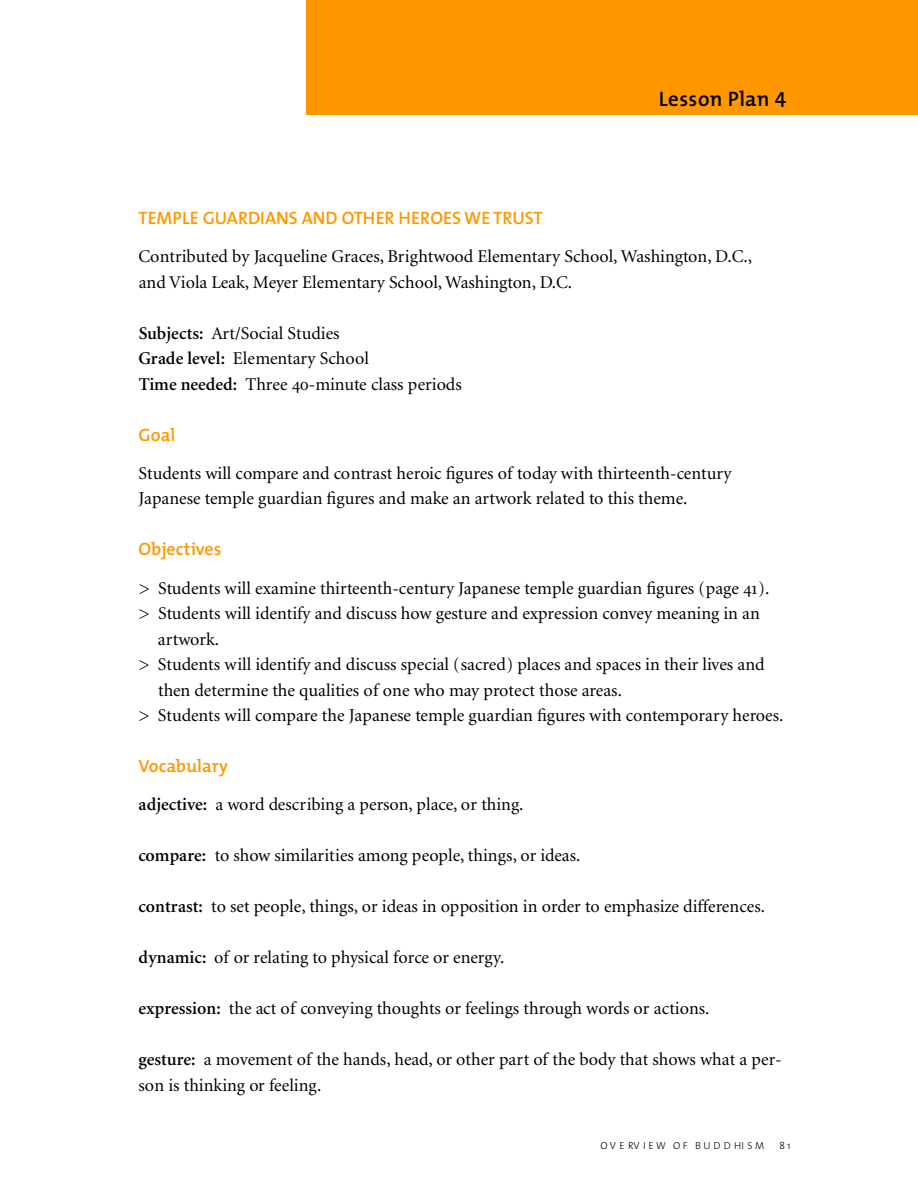
<style>
.page{position:relative;width:918px;height:1188px;background:#fff}
.page>*{position:absolute;margin:0;border:0;box-sizing:border-box;transform-origin:0 0}
.t1{font:600 21px "The Mix";letter-spacing:.02em;color:#000}
.t2{font:18px/25.5px "Minion EDO";color:#000}
.t3{font:600 18px "The Mix";color:#ff9700}
.t4{font:300 10.2px "The Mix";letter-spacing:.245em;color:#000}
.s1{font-weight:600}
</style>
<div class="page">
<div style="left:306px;top:0;width:612px;height:114px;background:#ff9700"></div>
<p class="t1" style="left:659px;top:90px;width:129px">Lesson Plan 4</p>
<p class="t3" style="left:138px;top:210px;width:406px">TEMPLE GUARDIANS AND OTHER HEROES WE TRUST</p>
<p class="t2" style="left:139px;top:245px;width:615px">Contributed by Jacqueline Graces, Brightwood Elementary School, Washington, D.C., and Viola Leak, Meyer Elementary School, Washington, D.C.</p>
<p class="t2" style="left:139px;top:321px;width:325px"><span class="s1">Subjects:</span> Art/Social Studies<br><span class="s1">Grade level:</span> Elementary School<br><span class="s1">Time needed:</span> Three 40-minute class periods</p>
<p class="t3" style="left:139px;top:427px;width:38px">Goal</p>
<p class="t2" style="left:139px;top:462px;width:595px">Students will compare and contrast heroic figures of today with thirteenth-century<br>Japanese temple guardian figures and make an artwork related to this theme.</p>
<p class="t3" style="left:139px;top:542px;width:84px">Objectives</p>
<p class="t2" style="left:139px;top:576px;width:632px">&gt; Students will examine thirteenth-century Japanese temple guardian figures (page 41).</p>
<p class="t2" style="left:138px;top:602px;width:623px">&gt; Students will identify and discuss how gesture and expression convey meaning in an</p>
<p class="t2" style="left:158px;top:627px;width:63px">artwork.</p>
<p class="t2" style="left:139px;top:653px;width:628px">&gt; Students will identify and discuss special (sacred) places and spaces in their lives and</p>
<p class="t2" style="left:158px;top:678px;width:465px">then determine the qualities of one who may protect those areas.</p>
<p class="t2" style="left:139px;top:704px;width:646px">&gt; Students will compare the Japanese temple guardian figures with contemporary heroes.</p>
<p class="t3" style="left:138px;top:759px;width:91px">Vocabulary</p>
<p class="t2" style="left:138px;top:793px;width:387px"><span class="s1">adjective:</span> a word describing a person, place, or thing.</p>
<p class="t2" style="left:138px;top:844px;width:443px"><span class="s1">compare:</span> to show similarities among people, things, or ideas.</p>
<p class="t2" style="left:139px;top:895px;width:628px"><span class="s1">contrast:</span> to set people, things, or ideas in opposition in order to emphasize differences.</p>
<p class="t2" style="left:138px;top:946px;width:368px"><span class="s1">dynamic:</span> of or relating to physical force or energy.</p>
<p class="t2" style="left:139px;top:997px;width:573px"><span class="s1">expression:</span> the act of conveying thoughts or feelings through words or actions.</p>
<p class="t2" style="left:138px;top:1048px;width:645px"><span class="s1">gesture:</span> a movement of the hands, head, or other part of the body that shows what a per&shy;son is thinking or feeling.</p>
<p class="t4" style="left:601px;top:1142px;width:165px">OV E RV IEW OF BUD D HI SM</p>
<p class="t4" style="left:779px;top:1142px;width:13px">8 1</p>
</div>
